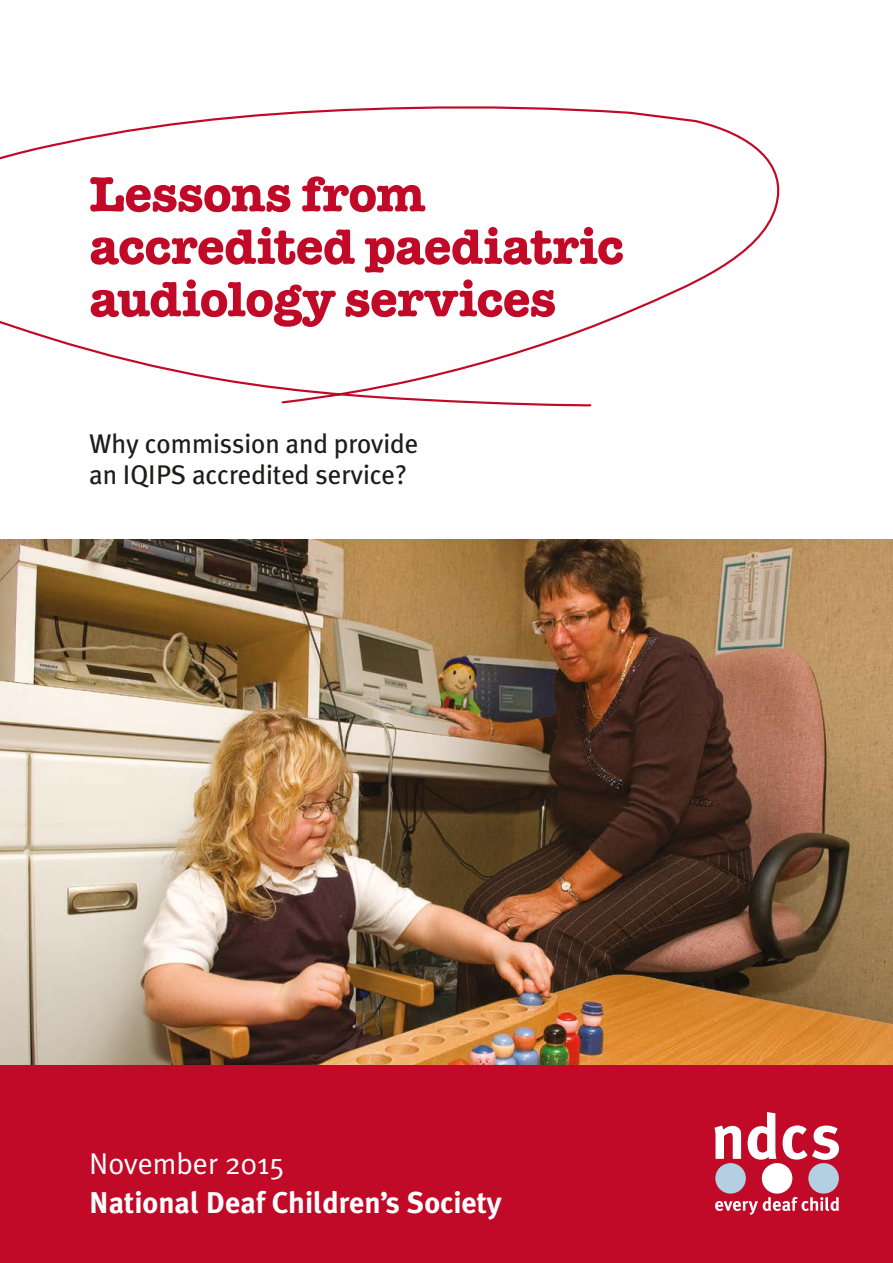
<style>
.page{position:relative;width:893px;height:1263px;background:#fff}
.page>*{position:absolute;margin:0;border:0;box-sizing:border-box;transform-origin:0 0}
.t1{font:700 51px/52.5px "American Typewriter";letter-spacing:-.01em;color:#c10a27}
.t2{font:700 30px "Meta Plus";color:#fff}
.t3{font:30px "Meta Plus Normal";color:#fff}
.t4{font:27px/31.5px "Meta Plus";letter-spacing:-.005em;color:#1d1d1b}
</style>
<div class="page">
<img style="left:0;top:539px;width:893px;height:526px">
<svg style="left:0;top:106px;width:780px;height:301px"></svg>
<div style="left:0;top:1065px;width:893px;height:198px;background:#c10a27"></div>
<svg style="left:714px;top:1112px;width:125px;height:48px"></svg>
<div style="left:715px;top:1163px;width:31px;height:30px;background:#b5cfe2;border-radius:50%"></div>
<div style="left:762px;top:1163px;width:30px;height:30px;background:#fff;border-radius:50%"></div>
<div style="left:808px;top:1163px;width:31px;height:30px;background:#b5cfe2;border-radius:50%"></div>
<svg style="left:715px;top:1197px;width:124px;height:18px"></svg>
<p class="t1" style="left:89px;top:166px;width:536px">Lessons from accredited paediatric audiology services</p>
<p class="t4" style="left:89px;top:427px;width:331px">Why commission and provide an IQIPS accredited service?</p>
<p class="t3" style="left:89px;top:1146px;width:198px">November 2015</p>
<p class="t2" style="left:89px;top:1185px;width:414px">National Deaf Children’s Society</p>
</div>
